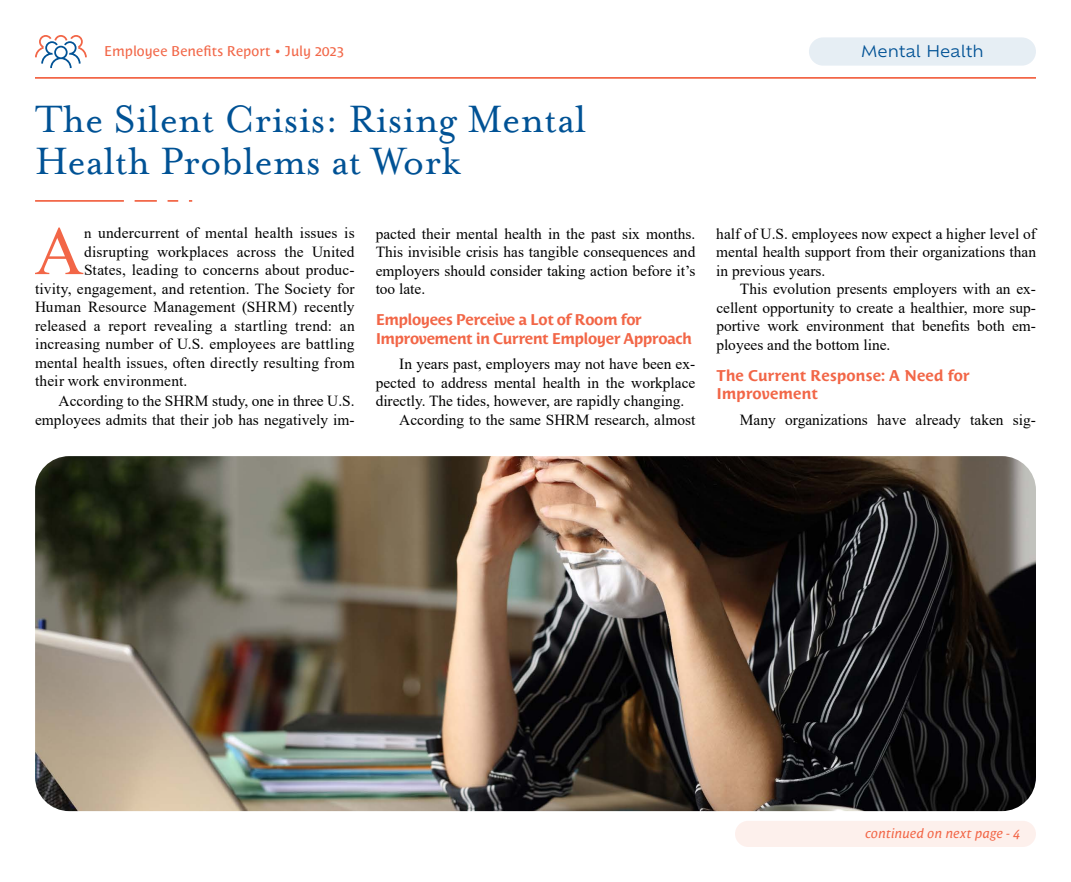
<style>
.page{position:relative;width:1071px;height:882px;background:#fff}
.page>*{position:absolute;margin:0;border:0;box-sizing:border-box;transform-origin:0 0}
.t1{font:68.77px "Times New Roman";color:#f26647}
.t2{font:43.75px/42px "Mrs Eaves OT";color:#005295}
.t3{font:15.75px "Ofelia Text";color:#005295}
.t4{font:15.4px/18.6px "Times New Roman";color:#000;text-align:justify}
.t5{font:700 15.4px/18.6px "Costa Std";letter-spacing:-.02em;color:#f26647}
.t6{font:700 15.4px/18.6px "Costa Std";color:#f26647}
.t7{font:14px "Costa Std";letter-spacing:.005em;color:#f26647}
.t8{font:italic 13.12px "Costa Std";letter-spacing:.01em;color:#f26647}
.s1{font-size:14.88px}
</style>
<div class="page">
<hr style="left:35px;top:200px;width:89px;height:2px;background:#f26647">
<hr style="left:135px;top:200px;width:22px;height:2px;background:#f26647">
<svg style="left:168px;top:200px;width:10px;height:2px"></svg>
<img style="left:35px;top:456px;width:1001px;height:355px">
<div style="left:809px;top:37px;width:227px;height:29px;background:#e6eef4;border-radius:14px"></div>
<svg style="left:35px;top:35px;width:52px;height:33px"></svg>
<hr style="left:35px;top:77px;width:1001px;height:2px;background:#f26647">
<div style="left:735px;top:821px;width:301px;height:26px;background:#fdf0ec;border-radius:13px"></div>
<p class="t7" style="left:104px;top:43px;width:241px">Employee Benefits Report • July 2023</p>
<p class="t3" style="left:861px;top:40px;width:124px">Mental Health</p>
<h2 class="t2" style="left:35px;top:98px;width:553px">The Silent Crisis: Rising Mental<br>Health Problems at Work</h2>
<h1 class="t1" style="left:34px;top:203px;width:51px">A</h1>
<p class="t4" style="left:84px;top:223px;width:272px"><span class="s1">n</span> undercurrent of mental health issues is</p>
<p class="t4" style="left:84px;top:242px;width:272px">disrupting workplaces across the United</p>
<p class="t4" style="left:84px;top:260px;width:272px">States, leading to concerns about produc-</p>
<p class="t4" style="left:35px;top:279px;width:321px">tivity, engagement, and retention. The Society for</p>
<p class="t4" style="left:35px;top:297px;width:321px">Human Resource Management (SHRM) recently</p>
<p class="t4" style="left:35px;top:316px;width:321px">released a report revealing a startling trend: an</p>
<p class="t4" style="left:35px;top:334px;width:321px">increasing number of U.S. employees are battling</p>
<p class="t4" style="left:35px;top:353px;width:321px">mental health issues, often directly resulting from</p>
<p class="t4" style="left:35px;top:371px;width:154px">their work environment.</p>
<p class="t4" style="left:35px;top:391px;width:321px;text-align:right">According to the SHRM study, one in three U.S. employees admits that their job has negatively im-</p>
<p class="t4" style="left:376px;top:224px;width:321px">pacted their mental health in the past six months.<br>This invisible crisis has tangible consequences and employers should consider taking action before it’s too late.</p>
<p class="t5" style="left:376px;top:311px;width:318px">Employees Perceive a Lot of Room for<br>Improvement in Current Employer Approach</p>
<p class="t4" style="left:399px;top:354px;width:298px">In years past, employers may not have been ex-</p>
<p class="t4" style="left:376px;top:373px;width:321px">pected to address mental health in the workplace</p>
<p class="t4" style="left:376px;top:391px;width:310px">directly. The tides, however, are rapidly changing.</p>
<p class="t4" style="left:399px;top:410px;width:298px">According to the same SHRM research, almost</p>
<p class="t4" style="left:716px;top:224px;width:321px">half of U.S. employees now expect a higher level of mental health support from their organizations than in previous years.</p>
<p class="t4" style="left:716px;top:279px;width:321px;text-indent:24px">This evolution presents employers with an ex&shy;cellent opportunity to create a healthier, more sup&shy;portive work environment that benefits both em&shy;ployees and the bottom line.</p>
<p class="t6" style="left:716px;top:366px;width:255px">The Current Response: A Need for<br>Improvement</p>
<p class="t4" style="left:740px;top:410px;width:298px">Many organizations have already taken sig-</p>
<p class="t8" style="left:865px;top:826px;width:156px">continued on next page - 4</p>
</div>
